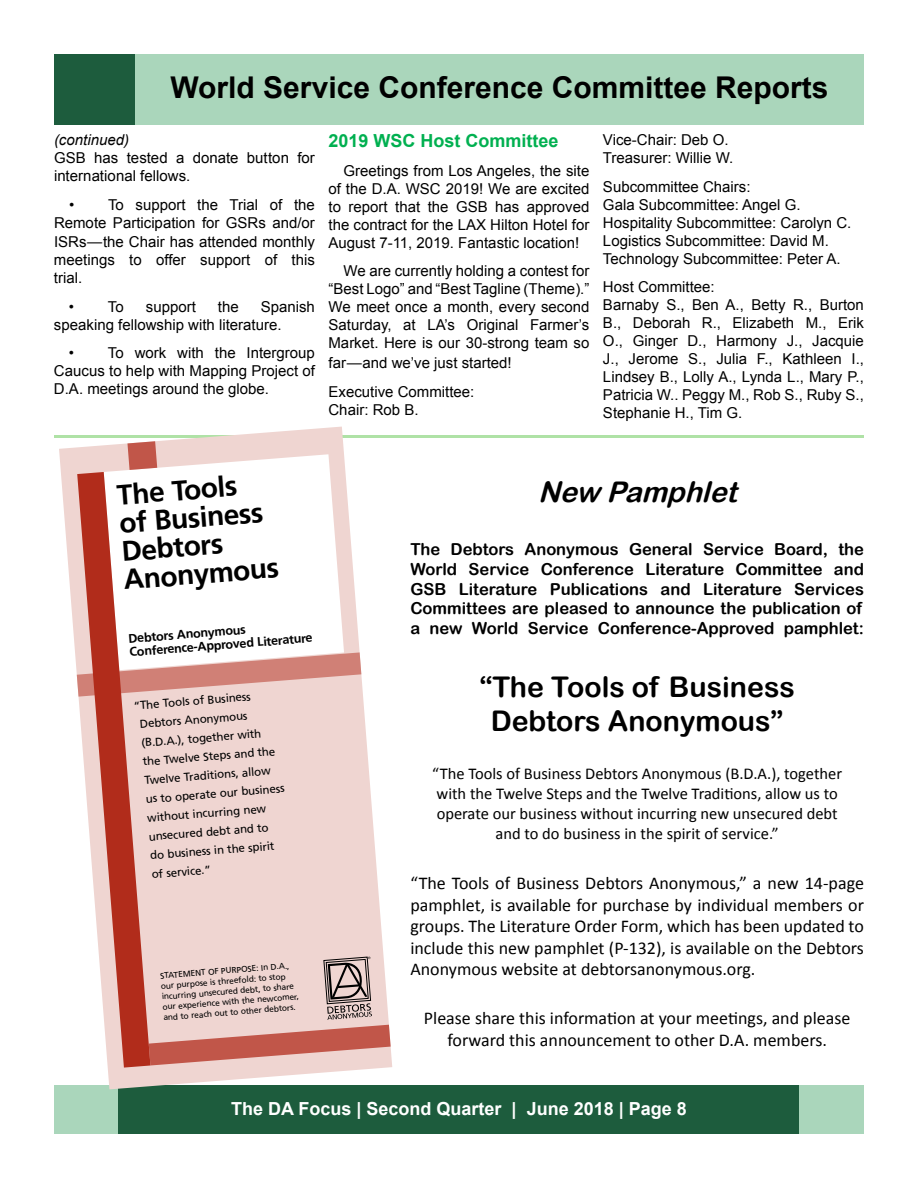
<style>
.page{position:relative;width:918px;height:1188px;background:#fff}
.page>*{position:absolute;margin:0;border:0;box-sizing:border-box;transform-origin:0 0}
.t1{font:700 30px "Arial";color:#000}
.t2{font:28.5px/34.2px "Arial Rounded MT Bold";color:#000;text-align:center}
.t3{font:italic 28.5px "Arial Rounded MT Bold";color:#000}
.t4{font:700 28.2px/28.2px "Frutiger LT Std";color:#000}
.t5{font:18px/21.6px "Calibri";color:#000;text-align:justify}
.t6{font:700 18px "Arial";color:#fff}
.t7{font:700 18px "Arial";color:#00b050}
.t8{font:16.5px/19.8px "Arial Rounded MT Bold";color:#000;text-align:justify}
.t9{font:16.5px/19.8px "Calibri";color:#000;text-align:center}
.t10{font:15px/18px "Arial";color:#000}
.t11{font:italic 15px "Arial";color:#000}
.t12{font:700 12.6px/14px "Frutiger LT Std";color:#000}
.t13{font:11.55px/18.9px "Frutiger LT Std";color:#000}
.t14{font:8.4px/10.5px "Frutiger LT Std";color:#000}
.s1{font-family:"Cambria";font-size:16.5px}
</style>
<div class="page">
<div style="left:54px;top:54px;width:85px;height:70px;background:#1d5c3d"></div>
<div style="left:135px;top:54px;width:729px;height:70px;background:#aad6bb"></div>
<div style="left:54px;top:1085px;width:810px;height:49px;background:#aad6bb"></div>
<div style="left:119px;top:1085px;width:680px;height:49px;background:#1d5c3d"></div>
<hr style="left:54px;top:435px;width:810px;height:3px;background:#afe2a6">
<svg style="left:59px;top:427px;width:333px;height:662px"></svg>
<svg style="left:77px;top:441px;width:314px;height:627px"></svg>
<h1 class="t1" style="left:171px;top:68px;width:659px">World Service Conference Committee Reports</h1>
<p class="t11" style="left:54px;top:130px;width:77px">(continued)</p>
<p class="t10" style="left:54px;top:149px;width:262px">GSB has tested a donate button for international fellows.</p>
<p class="t10" style="left:54px;top:195px;width:262px;text-align:right">• To support the Trial of the<br>Remote Participation for GSRs and/or</p>
<p class="t10" style="left:54px;top:233px;width:263px;text-align:justify">ISRs<span class="s1">—</span>the Chair has attended monthly meetings to offer support of this trial.</p>
<p class="t10" style="left:69px;top:298px;width:56px">• To</p>
<p class="t10" style="left:146px;top:298px;width:52px">support</p>
<p class="t10" style="left:218px;top:298px;width:22px">the</p>
<p class="t10" style="left:54px;top:298px;width:262px;text-indent:207px">Spanish speaking fellowship with literature.</p>
<p class="t10" style="left:54px;top:344px;width:263px;text-align:justify;text-indent:15px">• To work with the Intergroup Caucus to help with Mapping Project of D.A. meetings around the globe.</p>
<p class="t7" style="left:328px;top:129px;width:232px">2019 WSC Host Committee</p>
<p class="t10" style="left:328px;top:162px;width:263px;text-align:justify;text-indent:15px">Greetings from Los Angeles, the site of the D.A. WSC 2019! We are excited to report that the GSB has approved the contract for the LAX Hilton Hotel for August 7-11, 2019. Fantastic location!</p>
<p class="t10" style="left:328px;top:262px;width:262px;text-align:justify;text-indent:15px">We are currently holding a contest for “Best Logo” and “Best Tagline (Theme).” We meet once a month, every second Saturday, at LA’s Original Farmer’s Market. Here is our 30-strong team so</p>
<p class="t10" style="left:328px;top:349px;width:185px;line-height:28.5px">far<span class="s1">—</span>and we’ve just started!<br>Executive Committee:</p>
<p class="t10" style="left:328px;top:400px;width:92px">Chair: Rob B.</p>
<p class="t10" style="left:603px;top:131px;width:132px">Vice-Chair: Deb O.<br>Treasurer: Willie W.</p>
<p class="t10" style="left:603px;top:177px;width:250px">Subcommittee Chairs:<br>Gala Subcommittee: Angel G.<br>Hospitality Subcommittee: Carolyn C.<br>Logistics Subcommittee: David M.<br>Technology Subcommittee: Peter A.</p>
<p class="t10" style="left:603px;top:278px;width:263px">Host Committee:<br>Barnaby S., Ben A., Betty R., Burton<br>B., Deborah R., Elizabeth M., Erik<br>O., Ginger D., Harmony J., Jacquie<br>J., Jerome S., Julia F., Kathleen I.,<br>Lindsey B., Lolly A., Lynda L., Mary P.,<br>Patricia W.. Peggy M., Rob S., Ruby S.,<br>Stephanie H., Tim G.</p>
<h3 class="t4" style="left:116px;top:481px;width:158px;rotate:-4deg">The Tools<br>of Business<br>Debtors<br>Anonymous</h3>
<p class="t12" style="left:128px;top:632px;width:185px;rotate:-5deg">Debtors Anonymous<br>Conference-Approved Literature</p>
<p class="t13" style="left:138px;top:695px;width:141px;text-indent:-5px;rotate:-4deg">“The Tools of Business<br>Debtors Anonymous (B.D.A.), together with the Twelve Steps and the<br>Twelve Traditions, allow us to operate our business without incurring new unsecured debt and to<br>do business in the spirit<br>of service.”</p>
<p class="t14" style="left:160px;top:970px;width:138px;rotate:-4deg">STATEM EN T O F PU RPO SE: In D.A., our purpose is threefold: to stop incurring unsecured debt, to share our experience with the newcomer, and to reach out to other debtors.</p>
<h2 class="t3" style="left:538px;top:475px;width:209px">New Pamphlet</h2>
<p class="t8" style="left:410px;top:539px;width:455px">The Debtors Anonymous General Service Board, the World Service Conference Literature Committee and GSB Literature Publications and Literature Services Committees are pleased to announce the publication of a new World Service Conference-Approved pamphlet:</p>
<h2 class="t2" style="left:479px;top:669px;width:317px">“The Tools of Business<br>Debtors Anonymous”</h2>
<p class="t9" style="left:432px;top:764px;width:412px">“The Tools of Business Debtors Anonymous (B.D.A.), together with the Twelve Steps and the Twelve Traditions, allow us to operate our business without incurring new unsecured debt and to do business in the spirit of service.”</p>
<p class="t5" style="left:410px;top:872px;width:455px">“The Tools of Business Debtors Anonymous,” a new 14-page pamphlet, is available for purchase by individual members or groups. The Literature Order Form, which has been updated to include this new pamphlet (P-132), is available on the Debtors Anonymous website at debtorsanonymous.org.</p>
<p class="t5" style="left:424px;top:1007px;width:428px;text-align:center">Please share this information at your meetings, and please forward this announcement to other D.A. members.</p>
<p class="t6" style="left:231px;top:1097px;width:457px">The DA Focus | Second Quarter | June 2018 | Page 8</p>
</div>
